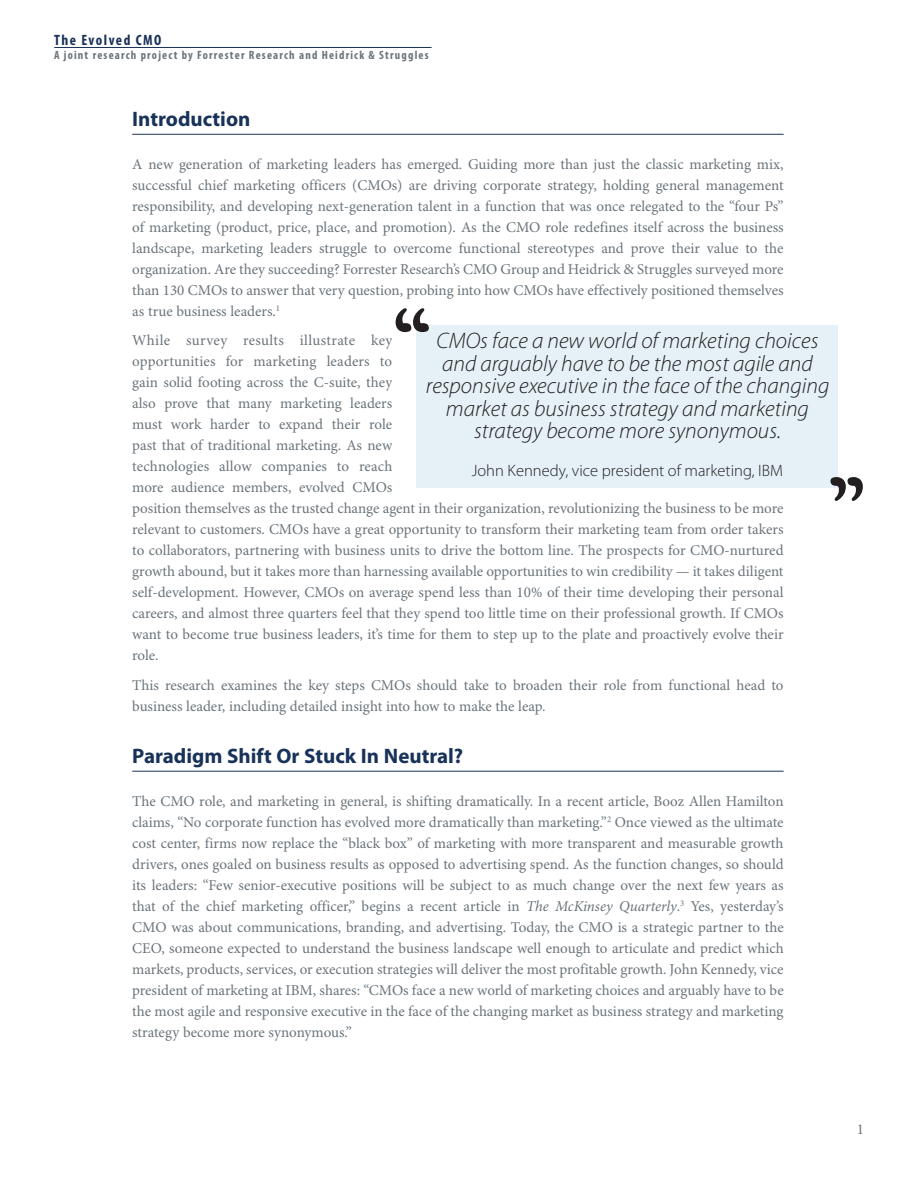
<style>
.page{position:relative;width:918px;height:1188px;background:#fff}
.page>*{position:absolute;margin:0;border:0;box-sizing:border-box;transform-origin:0 0}
.t1{font:italic 300 22.5px/22.5px "Myriad Pro";color:#231f20;text-align:center}
.subhead{font:700 21px "Myriad Pro";color:#193259}
.t2{font:300 16.5px "Myriad Pro";color:#231f20}
.body{font:15px/21px "Minion Pro";color:#6a747b;text-align:justify}
.t3{font:700 condensed 15px "Myriad Pro";letter-spacing:.1em;color:#193259}
.t4{font:700 condensed 12px "Myriad Pro";letter-spacing:.1em;color:#6a747b}
.s1{font-style:italic}
</style>
<div class="page">
<hr style="left:54px;top:47px;width:378px;height:1px;background:#193259">
<hr style="left:132px;top:134px;width:652px;height:1px;background:#193259">
<hr style="left:132px;top:771px;width:652px;height:1px;background:#193259">
<div style="left:417px;top:325px;width:421px;height:163px;background:#e5f1f7"></div>
<svg style="left:830px;top:477px;width:33px;height:24px"></svg>
<svg style="left:396px;top:308px;width:33px;height:24px"></svg>
<p class="t3" style="left:54px;top:31px;width:109px">The Evolved CMO</p>
<p class="t4" style="left:54px;top:48px;width:376px">A joint research project by Forrester Research and Heidrick &amp; Struggles</p>
<p class="subhead" style="left:132px;top:107px;width:120px">Introduction</p>
<p class="body" style="left:132px;top:154px;width:653px">A new generation of marketing leaders has emerged. Guiding more than just the classic marketing mix, successful chief marketing officers (CMOs) are driving corporate strategy, holding general management responsibility, and developing next-generation talent in a function that was once relegated to the “four Ps” of marketing (product, price, place, and promotion). As the CMO role redefines itself across the business landscape, marketing leaders struggle to overcome functional stereotypes and prove their value to the organization. Are they succeeding? Forrester Research’s CMO Group and Heidrick &amp; Struggles surveyed more than 130 CMOs to answer that very question, probing into how CMOs have effectively positioned themselves as true business leaders.<sup>1</sup></p>
<p class="body" style="left:132px;top:331px;width:653px;text-align:left">While survey results illustrate key<br>opportunities for marketing leaders to<br>gain solid footing across the C-suite, they<br>also prove that many marketing leaders<br>must work harder to expand their role<br>past that of traditional marketing. As new<br>technologies allow companies to reach<br>more audience members, evolved CMOs<br>position themselves as the trusted change agent in their organization, revolutionizing the business to be more relevant to customers. CMOs have a great opportunity to transform their marketing team from order takers to collaborators, partnering with business units to drive the bottom line. The prospects for CMO-nurtured growth abound, but it takes more than harnessing available opportunities to win credibility — it takes diligent self-development. However, CMOs on average spend less than 10% of their time developing their personal careers, and almost three quarters feel that they spend too little time on their professional growth. If CMOs want to become true business leaders, it’s time for them to step up to the plate and proactively evolve their role.</p>
<p class="body" style="left:132px;top:675px;width:653px">This research examines the key steps CMOs should take to broaden their role from functional head to business leader, including detailed insight into how to make the leap.</p>
<p class="subhead" style="left:132px;top:744px;width:333px">Paradigm Shift Or Stuck In Neutral?</p>
<p class="body" style="left:132px;top:791px;width:653px">The CMO role, and marketing in general, is shifting dramatically. In a recent article, Booz Allen Hamilton claims, “No corporate function has evolved more dramatically than marketing.”<sup>2</sup> Once viewed as the ultimate cost center, firms now replace the “black box” of marketing with more transparent and measurable growth drivers, ones goaled on business results as opposed to advertising spend. As the function changes, so should its leaders: “Few senior-executive positions will be subject to as much change over the next few years as that of the chief marketing officer,” begins a recent article in <span class="s1">The McKinsey Quarterly</span>.<sup>3</sup> Yes, yesterday’s CMO was about communications, branding, and advertising. Today, the CMO is a strategic partner to the CEO, someone expected to understand the business landscape well enough to articulate and predict which markets, products, services, or execution strategies will deliver the most profitable growth. John Kennedy, vice president of marketing at IBM, shares: “CMOs face a new world of marketing choices and arguably have to be the most agile and responsive executive in the face of the changing market as business strategy and marketing strategy become more synonymous.”</p>
<h1 class="t1" style="left:426px;top:330px;width:405px">CMOs face a new world of marketing choices and arguably have to be the most agile and responsive executive in the face of the changing market as business strategy and marketing strategy become more synonymous.</h1>
<p class="t2" style="left:472px;top:461px;width:313px">John Kennedy, vice president of marketing, IBM</p>
<p class="body" style="left:857px;top:1119px;width:9px">1</p>
</div>
